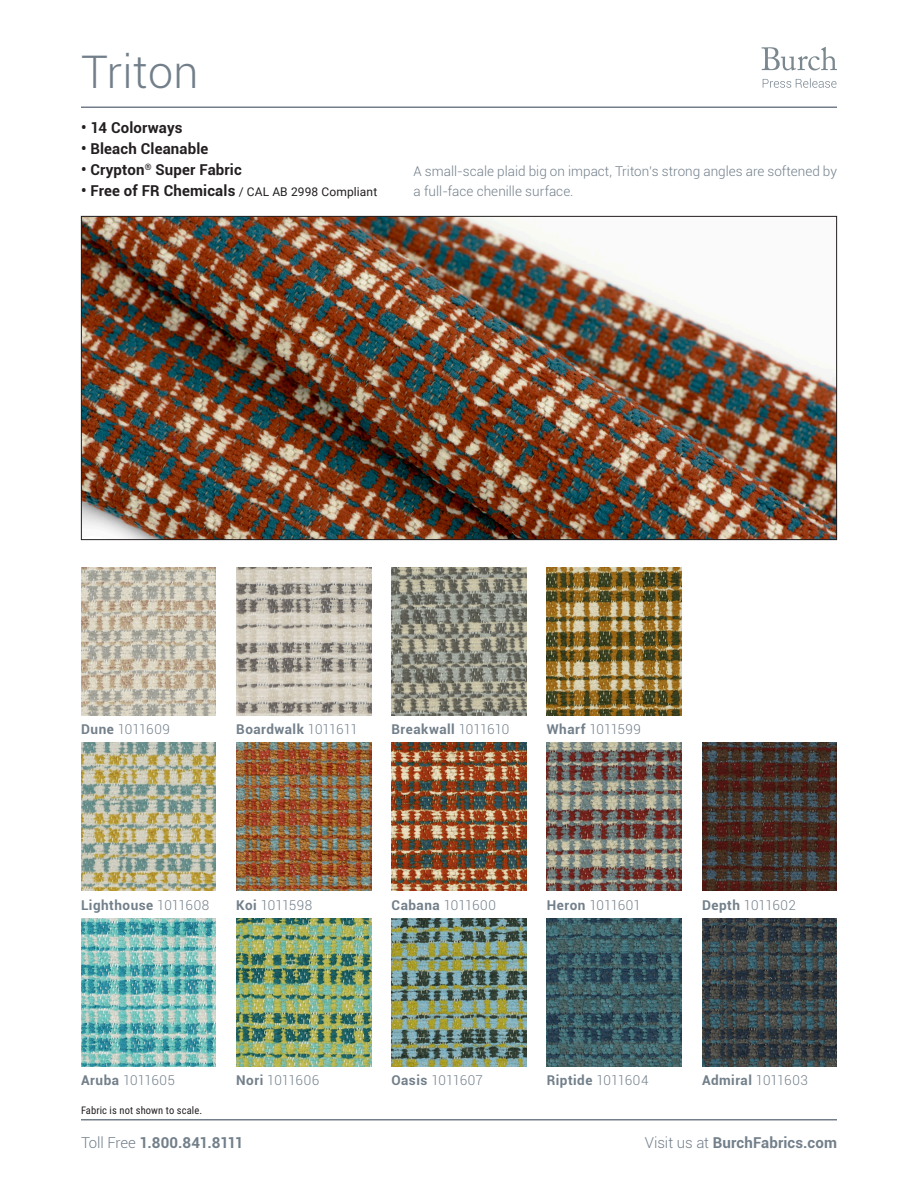
<style>
.page{position:relative;width:918px;height:1188px;background:#fff}
.page>*{position:absolute;margin:0;border:0;box-sizing:border-box;transform-origin:0 0}
.t1{font:300 45px "Roboto";letter-spacing:.01em;color:#727f8a}
.t2{font:700 15px "Roboto";letter-spacing:.01em;color:#231f20}
.t3{font:700 15px "Roboto";letter-spacing:.01em;color:#727f8a}
.t4{font:700 15px "Roboto";letter-spacing:-.025em;color:#727f8a}
.Bullet_Points{font:300 13.5px/19.5px "Roboto";color:#727f8a}
.t5{font:700 13.5px "Roboto";letter-spacing:.035em;color:#727f8a}
.t6{font:12px "Roboto";letter-spacing:.01em;color:#231f20}
.t7{font:10.5px "Roboto Condensed";letter-spacing:.01em;color:#231f20}
.s1{font-weight:700;font-size:15px}
.s2{font-weight:700}
.s3{font-weight:300}
</style>
<div class="page">
<hr style="left:81px;top:1119px;width:756px;height:1px;background:#727f8a">
<svg style="left:762px;top:47px;width:75px;height:23px"></svg>
<svg style="left:763px;top:78px;width:73px;height:10px"></svg>
<hr style="left:81px;top:106px;width:756px;height:2px;background:#727f8a">
<img style="left:83px;top:218px;width:752px;height:320px">
<img style="left:392px;top:918px;width:134px;height:148px">
<img style="left:81px;top:742px;width:135px;height:149px">
<img style="left:236px;top:567px;width:135px;height:149px">
<img style="left:547px;top:918px;width:135px;height:148px">
<img style="left:236px;top:918px;width:135px;height:148px">
<img style="left:392px;top:742px;width:134px;height:149px">
<img style="left:547px;top:742px;width:135px;height:149px">
<img style="left:702px;top:742px;width:135px;height:149px">
<img style="left:702px;top:918px;width:135px;height:148px">
<img style="left:81px;top:567px;width:135px;height:149px">
<img style="left:236px;top:742px;width:135px;height:149px">
<img style="left:547px;top:567px;width:135px;height:149px">
<img style="left:392px;top:567px;width:134px;height:149px">
<img style="left:81px;top:918px;width:135px;height:148px">
<p class="t1" style="left:81px;top:41px;width:119px">Triton</p>
<p class="t2" style="left:81px;top:117px;width:103px">• 14 Colorways</p>
<p class="t2" style="left:81px;top:138px;width:129px">• Bleach Cleanable</p>
<p class="t2" style="left:81px;top:159px;width:162px">• Crypton<sup>®</sup> Super Fabric</p>
<p class="t6" style="left:81px;top:183px;width:298px"><span class="s1">• Free of FR Chemicals</span> / CAL AB 2998 Compliant</p>
<p class="Bullet_Points" style="left:414px;top:161px;width:425px">A small-scale plaid big on impact, Triton’s strong angles are softened by a full-face chenille surface.</p>
<p class="Bullet_Points" style="left:81px;top:719px;width:90px"><span class="s2">Dune</span> 1011609</p>
<p class="t5" style="left:236px;top:720px;width:123px">Boardwalk <span class="s3">1011611</span></p>
<p class="t5" style="left:392px;top:720px;width:119px">Breakwall <span class="s3">1011610</span></p>
<p class="Bullet_Points" style="left:547px;top:719px;width:96px"><span class="s2">Wharf</span> 1011599</p>
<p class="t5" style="left:81px;top:895px;width:130px">Lighthouse <span class="s3">1011608</span></p>
<p class="Bullet_Points" style="left:236px;top:895px;width:78px"><span class="s2">Koi</span> 1011598</p>
<p class="Bullet_Points" style="left:392px;top:895px;width:106px"><span class="s2">Cabana</span> 1011600</p>
<p class="Bullet_Points" style="left:547px;top:895px;width:96px"><span class="s2">Heron</span> 1011601</p>
<p class="Bullet_Points" style="left:702px;top:895px;width:95px"><span class="s2">Depth</span> 1011602</p>
<p class="Bullet_Points" style="left:81px;top:1070px;width:95px"><span class="s2">Aruba</span> 1011605</p>
<p class="t7" style="left:81px;top:1103px;width:123px">Fabric is not shown to scale.</p>
<p class="Bullet_Points" style="left:236px;top:1070px;width:85px"><span class="s2">Nori</span> 1011606</p>
<p class="t5" style="left:547px;top:1071px;width:103px">Riptide <span class="s3">1011604</span></p>
<p class="Bullet_Points" style="left:392px;top:1070px;width:93px"><span class="s2">Oasis</span> 1011607</p>
<p class="t5" style="left:702px;top:1071px;width:108px">Admiral <span class="s3">1011603</span></p>
<p class="t4" style="left:81px;top:1132px;width:164px"><span class="s3">Toll Free</span> 1.800.841.8111</p>
<p class="t3" style="left:645px;top:1132px;width:194px"><span class="s3">Visit us at</span> BurchFabrics.com</p>
</div>
